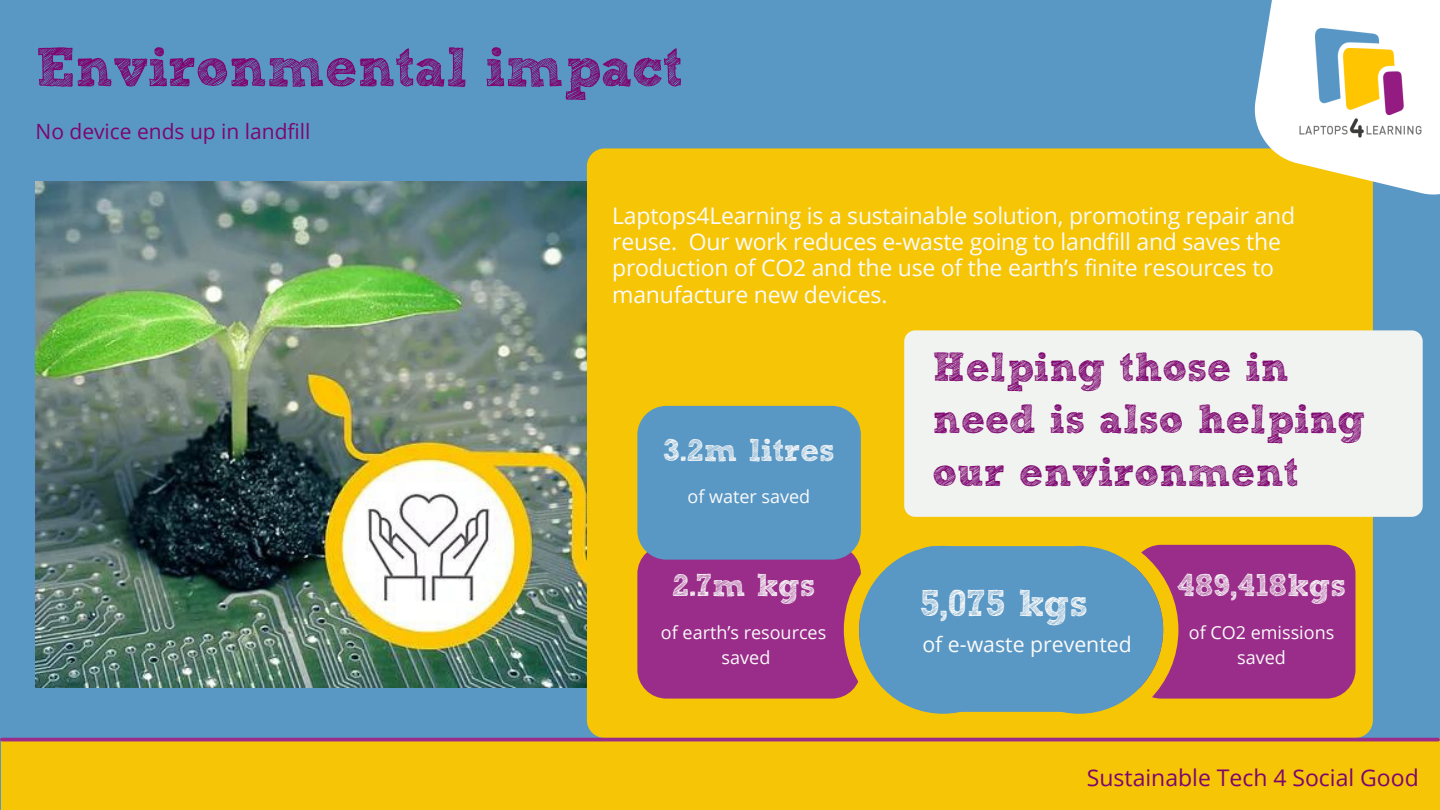
<style>
.page{position:relative;width:1440px;height:810px;background:#5998c5}
.page>*{position:absolute;margin:0;border:0;box-sizing:border-box;transform-origin:0 0}
.t1{font:55px "Sketch Rockwell";letter-spacing:-.01em;color:#7e0570}
.t2{font:40.7px/52.5px "Sketch Rockwell";color:#7e0570}
.t3{font:37.2px "Sketch Rockwell";color:#fafafa}
.t4{font:31.5px "Sketch Rockwell";color:#fafafa}
.t5{font:23px/26.2px "Open Sans";letter-spacing:-.01em;color:#fafafa}
.t6{font:23px "Open Sans";color:#7e0570}
.t7{font:21.3px "Open Sans";color:#fafafa}
.t8{font:21px "Open Sans";color:#7e0570}
.t9{font:18px "Open Sans";color:#fafafa}
</style>
<div class="page">
<div style="left:587px;top:148px;width:786px;height:590px;background:#f6c505;border-radius:18px"></div>
<div style="left:904px;top:330px;width:519px;height:187px;background:#f1f3f0;border-radius:11px"></div>
<div style="left:1px;top:738px;width:1439px;height:72px;background:#f6c505"></div>
<hr style="left:2px;top:738px;width:1436px;height:3px;background:#9a2c8a">
<svg style="left:1245px;top:0;width:195px;height:203px"></svg>
<img style="left:1275px;top:12px;width:165px;height:138px">
<img style="left:36px;top:181px;width:551px;height:507px">
<div style="left:1132px;top:545px;width:224px;height:154px;background:#9a2c8a;border-radius:29px"></div>
<div style="left:637px;top:545px;width:224px;height:154px;background:#9a2c8a;border-radius:29px"></div>
<svg style="left:844px;top:536px;width:334px;height:178px"></svg>
<div style="left:859px;top:546px;width:168px;height:168px;background:#5998c5;border-radius:50%"></div>
<div style="left:903px;top:546px;width:194px;height:166px;background:#5998c5;border-radius:31px"></div>
<div style="left:637px;top:406px;width:224px;height:154px;background:#5998c5;border-radius:29px"></div>
<p class="t1" style="left:36px;top:45px;width:649px">Environmental impact</p>
<p class="t8" style="left:36px;top:117px;width:276px">No device ends up in landfill</p>
<p class="t5" style="left:612px;top:202px;width:684px">Laptops4Learning is a sustainable solution, promoting repair and reuse. Our work reduces e-waste going to landfill and saves the production of CO2 and the use of the earth’s finite resources to manufacture new devices.</p>
<p class="t4" style="left:663px;top:437px;width:173px">3.2m litres</p>
<p class="t9" style="left:687px;top:484px;width:124px">of water saved</p>
<p class="t4" style="left:672px;top:572px;width:145px">2.7m kgs</p>
<p class="t9" style="left:661px;top:620px;width:167px">of earth’s resources</p>
<p class="t9" style="left:722px;top:645px;width:50px">saved</p>
<p class="t2" style="left:933px;top:344px;width:434px">Helping those in need is also helping our environment</p>
<p class="t3" style="left:920px;top:588px;width:170px">5,075 kgs</p>
<p class="t7" style="left:922px;top:630px;width:211px">of e-waste prevented</p>
<p class="t4" style="left:1177px;top:572px;width:170px">489,418kgs</p>
<p class="t9" style="left:1189px;top:620px;width:147px">of CO2 emissions</p>
<p class="t9" style="left:1237px;top:645px;width:50px">saved</p>
<p class="t6" style="left:1087px;top:761px;width:333px">Sustainable Tech 4 Social Good</p>
</div>
